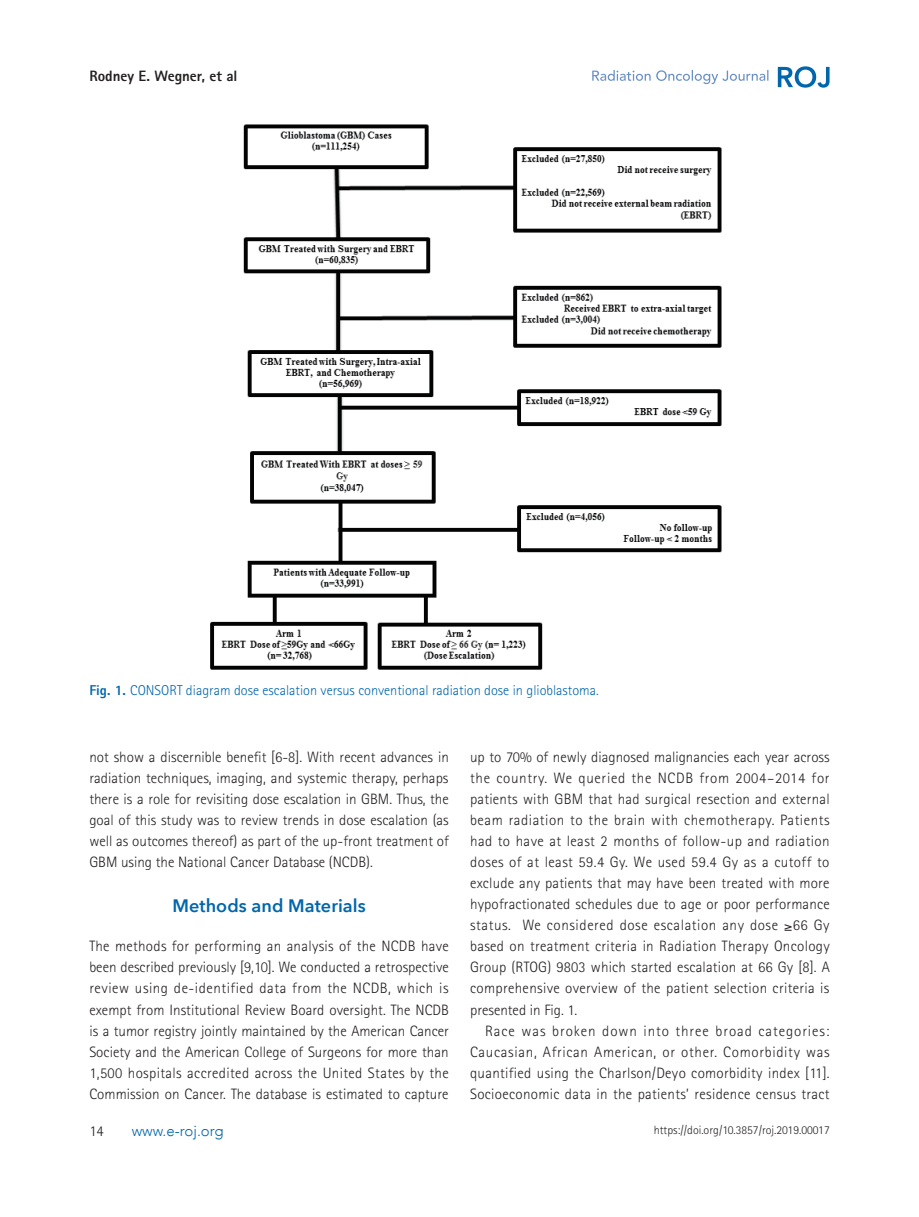
<style>
.page{position:relative;width:919px;height:1217px;background:#fff}
.page>*{position:absolute;margin:0;border:0;box-sizing:border-box;transform-origin:0 0}
.본문큰제목{font:600 18px "Avenir Next";letter-spacing:.005em;color:#0166ac}
.본문첫줄없는것{font:300 15px/21px "Rotis Sans Serif";letter-spacing:.005em;color:#231f20;text-align:justify}
.본문{font:300 15px/21px "Rotis Sans Serif";letter-spacing:.02em;color:#231f20;text-align:justify}
.t1{font:800 15px "Rotis Sans Serif";color:#231f20}
.t2{font:300 15px "Avenir LT";color:#0166ac}
.저자명{font:300 15px "Rotis Sans Serif";color:#231f20}
.표제목{font:300 14.25px "Rotis Sans Serif";color:#0166ac}
.t3{font:300 12px "Rotis Sans Serif";color:#231f20}
.s1{font-weight:800}
</style>
<div class="page">
<svg style="left:777px;top:66px;width:52px;height:22px"></svg>
<svg style="left:592px;top:70px;width:176px;height:14px"></svg>
<img style="left:210px;top:124px;width:512px;height:546px">
<p class="t1" style="left:89px;top:67px;width:150px">Rodney E. Wegner, et al</p>
<p class="표제목" style="left:89px;top:682px;width:511px"><span class="s1">Fig. 1.</span> CONSORT diagram dose escalation versus conventional radiation dose in glioblastoma.</p>
<p class="본문첫줄없는것" style="left:89px;top:746px;width:361px">not show a discernible benefit [6-8]. With recent advances in radiation techniques, imaging, and systemic therapy, perhaps there is a role for revisiting dose escalation in GBM. Thus, the goal of this study was to review trends in dose escalation (as well as outcomes thereof) as part of the up-front treatment of GBM using the National Cancer Database (NCDB).</p>
<p class="본문큰제목" style="left:172px;top:894px;width:195px">Methods and Materials</p>
<p class="본문첫줄없는것" style="left:89px;top:935px;width:361px">The methods for performing an analysis of the NCDB have been described previously [9,10]. We conducted a retrospective review using de-identified data from the NCDB, which is exempt from Institutional Review Board oversight. The NCDB is a tumor registry jointly maintained by the American Cancer Society and the American College of Surgeons for more than 1,500 hospitals accredited across the United States by the Commission on Cancer. The database is estimated to capture</p>
<p class="본문첫줄없는것" style="left:470px;top:746px;width:361px">up to 70% of newly diagnosed malignancies each year across the country. We queried the NCDB from 2004–2014 for patients with GBM that had surgical resection and external beam radiation to the brain with chemotherapy. Patients had to have at least 2 months of follow-up and radiation doses of at least 59.4 Gy. We used 59.4 Gy as a cutoff to exclude any patients that may have been treated with more hypofractionated schedules due to age or poor performance status. We considered dose escalation any dose ≥66 Gy based on treatment criteria in Radiation Therapy Oncology Group (RTOG) 9803 which started escalation at 66 Gy [8]. A comprehensive overview of the patient selection criteria is presented in Fig. 1.</p>
<p class="본문" style="left:470px;top:1019px;width:361px;text-indent:15px">Race was broken down into three broad categories:<br>Caucasian, African American, or other. Comorbidity was quantified using the Charlson/Deyo comorbidity index [11].<br>Socioeconomic data in the patients’ residence census tract</p>
<p class="저자명" style="left:89px;top:1122px;width:16px">14</p>
<p class="t2" style="left:132px;top:1121px;width:94px">www.e-roj.org</p>
<p class="t3" style="left:653px;top:1122px;width:177px">https://doi.org/10.3857/roj.2019.00017</p>
</div>
